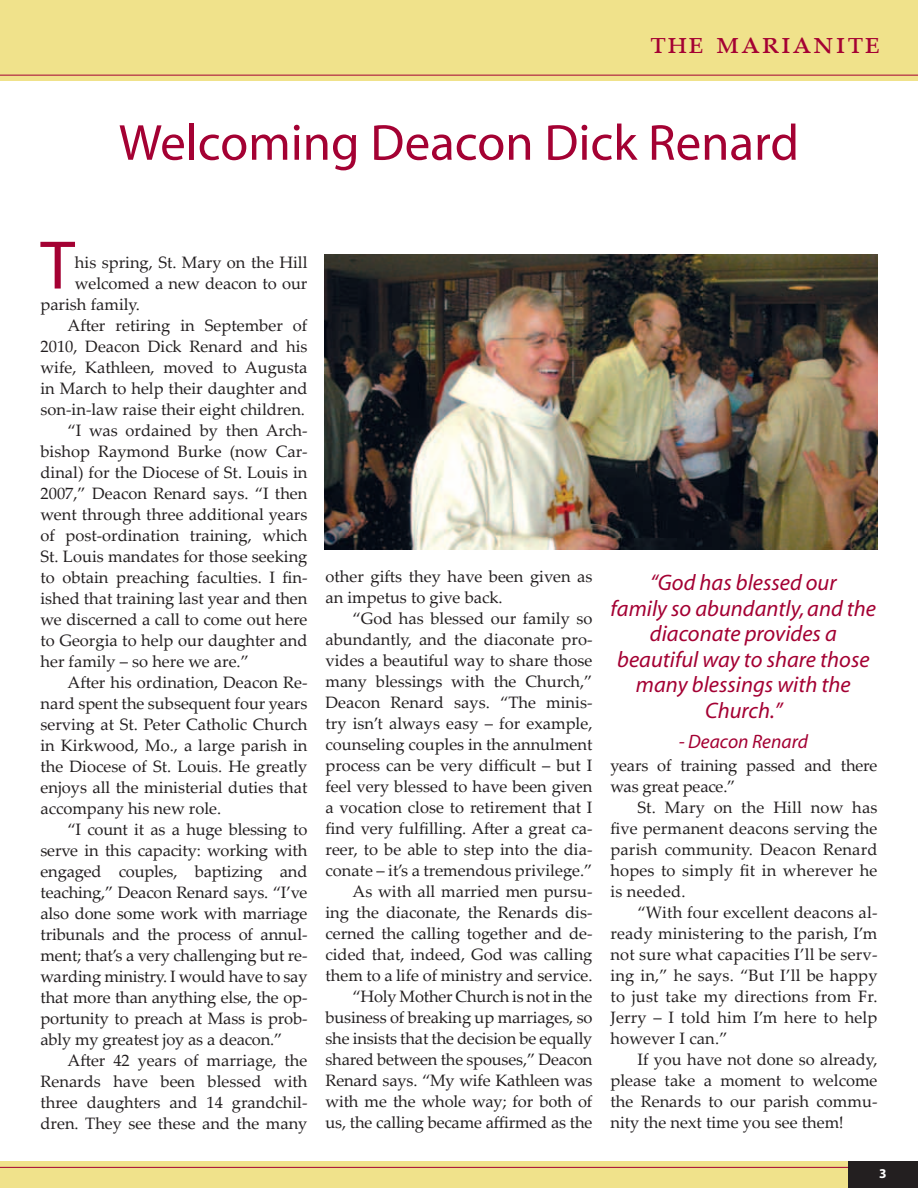
<style>
.page{position:relative;width:918px;height:1188px;background:#fff}
.page>*{position:absolute;margin:0;border:0;box-sizing:border-box;transform-origin:0 0}
.Single_Drop{font:69.3px "Myriad";color:#a40133}
.Article_Title{font:51px "Myriad";color:#a40133}
.t1{font:33px "Palatino Linotype";color:#a40133}
.pull_quote{font:italic 22.5px/25.5px "Myriad";color:#a40133;text-align:center}
.pull_quote-2{font:italic 19.5px "Myriad";color:#a40133}
.body{font:16.5px/21px "Palatino Linotype";color:#231f20;text-align:justify}
.Single_Drop-2{font:16.5px "Palatino Linotype";color:#231f20}
.t2{font:700 13.5px "Myriad";color:#fff}
</style>
<div class="page">
<div style="left:0;top:1161px;width:918px;height:27px;background:#f0e28b"></div>
<hr style="left:0;top:1167px;width:918px;height:1px;background:#a40133">
<div style="left:848px;top:1161px;width:70px;height:27px;background:#231f20"></div>
<div style="left:0;top:0;width:918px;height:81px;background:#f0e28b"></div>
<hr style="left:0;top:75px;width:918px;height:1px;background:#a40133">
<img style="left:325px;top:255px;width:553px;height:294px">
<p class="t1" style="left:650px;top:19px;width:232px">the marianite</p>
<p class="Article_Title" style="left:119px;top:117px;width:682px">Welcoming Deacon Dick Renard</p>
<p class="Single_Drop" style="left:40px;top:231px;width:36px">T</p>
<p class="Single_Drop-2" style="left:75px;top:250px;width:234px">his spring, St. Mary on the Hill</p>
<p class="Single_Drop-2" style="left:75px;top:271px;width:234px">welcomed a new deacon to our</p>
<p class="Single_Drop-2" style="left:40px;top:292px;width:101px">parish family.</p>
<p class="body" style="left:40px;top:314px;width:269px;text-indent:27px">After retiring in September of 2010, Deacon Dick Renard and his wife, Kathleen, moved to Augusta in March to help their daughter and son-in-law raise their eight children.</p>
<p class="body" style="left:40px;top:419px;width:269px;text-indent:27px">“I was ordained by then Arch&shy;bishop Raymond Burke (now Car&shy;dinal) for the Diocese of St. Louis in 2007,” Deacon Renard says. “I then went through three additional years of post-ordination training, which St. Louis mandates for those seeking to obtain preaching faculties. I fin&shy;ished that training last year and then we discerned a call to come out here to Georgia to help our daughter and her family – so here we are.”</p>
<p class="body" style="left:40px;top:671px;width:268px;text-indent:27px">After his ordination, Deacon Re&shy;nard spent the subsequent four years serving at St. Peter Catholic Church in Kirkwood, Mo., a large parish in the Diocese of St. Louis. He greatly enjoys all the ministerial duties that accompany his new role.</p>
<p class="body" style="left:40px;top:818px;width:269px;text-indent:27px">“I count it as a huge blessing to serve in this capacity: working with engaged couples, baptizing and teaching,” Deacon Renard says. “I’ve also done some work with marriage tribunals and the process of annul&shy;ment; that’s a very challenging but re&shy;warding ministry. I would have to say that more than anything else, the op&shy;portunity to preach at Mass is prob&shy;ably my greatest joy as a deacon.”</p>
<p class="body" style="left:40px;top:1049px;width:269px;text-indent:27px">After 42 years of marriage, the Renards have been blessed with three daughters and 14 grandchil&shy;dren. They see these and the many</p>
<p class="body" style="left:326px;top:565px;width:268px">other gifts they have been given as an impetus to give back.</p>
<p class="body" style="left:326px;top:607px;width:269px;text-indent:27px">“God has blessed our family so abundantly, and the diaconate pro&shy;vides a beautiful way to share those many blessings with the Church,” Deacon Renard says. “The minis&shy;try isn’t always easy – for example, counseling couples in the annulment process can be very difficult – but I feel very blessed to have been given a vocation close to retirement that I find very fulfilling. After a great ca&shy;reer, to be able to step into the dia&shy;conate – it’s a tremendous privilege.”</p>
<p class="body" style="left:326px;top:880px;width:268px;text-indent:27px">As with all married men pursu&shy;ing the diaconate, the Renards dis&shy;cerned the calling together and de&shy;cided that, indeed, God was calling them to a life of ministry and service.</p>
<p class="body" style="left:326px;top:985px;width:269px;text-indent:27px">“Holy Mother Church is not in the business of breaking up marriages, so she insists that the decision be equally shared between the spouses,” Deacon Renard says. “My wife Kathleen was with me the whole way; for both of us, the calling became affirmed as the</p>
<p class="pull_quote" style="left:650px;top:571px;width:188px">“God has blessed our</p>
<p class="pull_quote" style="left:611px;top:596px;width:267px">family so abundantly, and the diaconate provides a</p>
<p class="pull_quote" style="left:617px;top:647px;width:254px">beautiful way to share those many blessings with the<br>Church.”</p>
<p class="pull_quote-2" style="left:679px;top:731px;width:131px">- Deacon Renard</p>
<p class="body" style="left:610px;top:755px;width:269px">years of training passed and there was great peace.”</p>
<p class="body" style="left:610px;top:797px;width:269px;text-indent:27px">St. Mary on the Hill now has five permanent deacons serving the parish community. Deacon Renard hopes to simply fit in wherever he is needed.</p>
<p class="body" style="left:610px;top:902px;width:269px;text-indent:27px">“With four excellent deacons al&shy;ready ministering to the parish, I’m not sure what capacities I’ll be serv&shy;ing in,” he says. “But I’ll be happy to just take my directions from Fr.<br>Jerry – I told him I’m here to help however I can.”</p>
<p class="body" style="left:610px;top:1049px;width:268px;text-indent:27px">If you have not done so already, please take a moment to welcome the Renards to our parish commu&shy;nity the next time you see them!</p>
<p class="t2" style="left:879px;top:1166px;width:9px">3</p>
</div>
